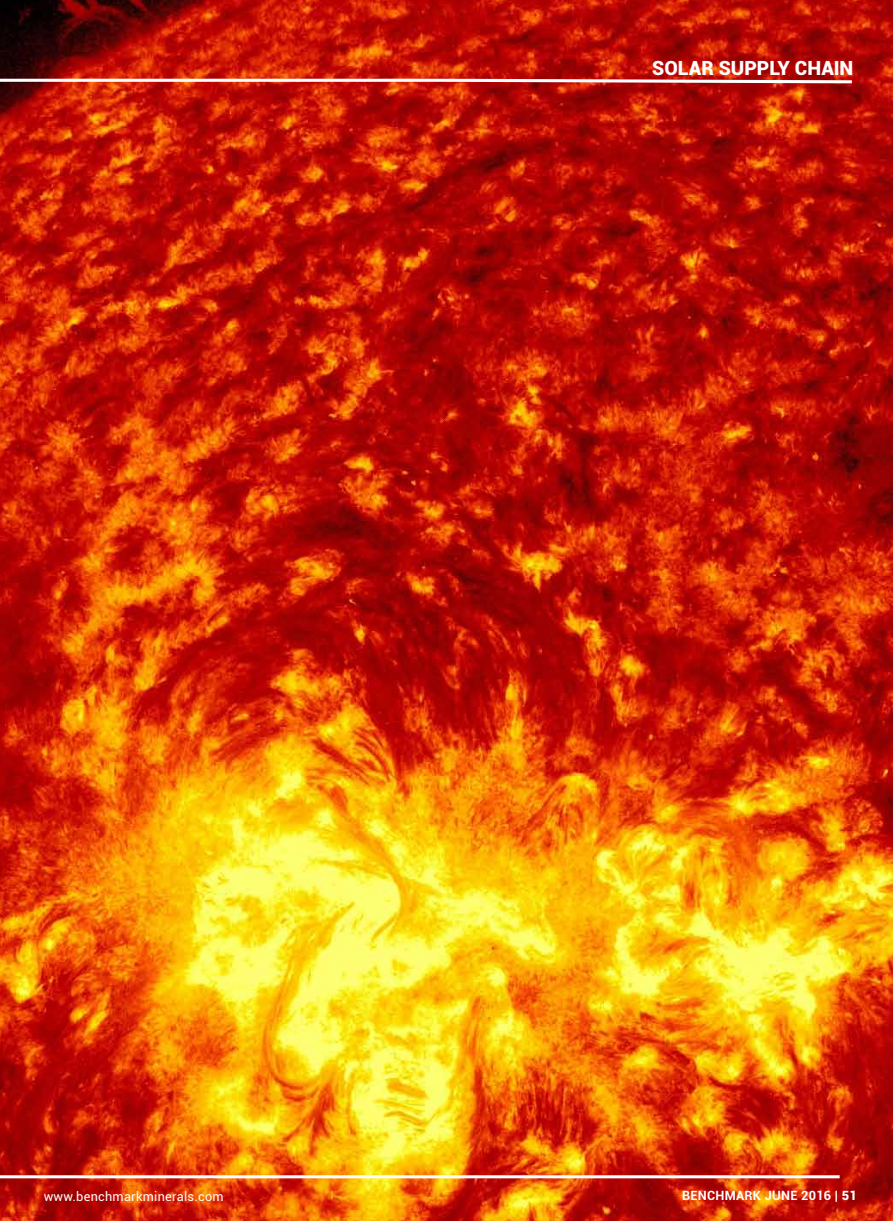
<style>
.page{position:relative;width:893px;height:1221px;background:#fff}
.page>*{position:absolute;margin:0;border:0;box-sizing:border-box;transform-origin:0 0}
.t1{font:900 19.5px "Roboto";color:#fff}
.t2{font:12.75px "Roboto";letter-spacing:.02em;color:#fff}
.t3{font:700 12.75px "Roboto";letter-spacing:.02em;color:#fff}
.s1{font-weight:900}
</style>
<div class="page">
<img style="left:0;top:0;width:893px;height:1220px">
<hr style="left:0;top:1175px;width:840px;height:3px;background:#fff">
<svg style="left:0;top:13px;width:855px;height:72px;background:#af1a10"></svg>
<h1 class="t1" style="left:652px;top:57px;width:203px">SOLAR SUPPLY CHAIN</h1>
<p class="t2" style="left:44px;top:1188px;width:182px">www.benchmarkminerals.com</p>
<p class="t3" style="left:682px;top:1187px;width:176px">BENCHMARK JUNE 2016 | <span class="s1">51</span></p>
</div>
